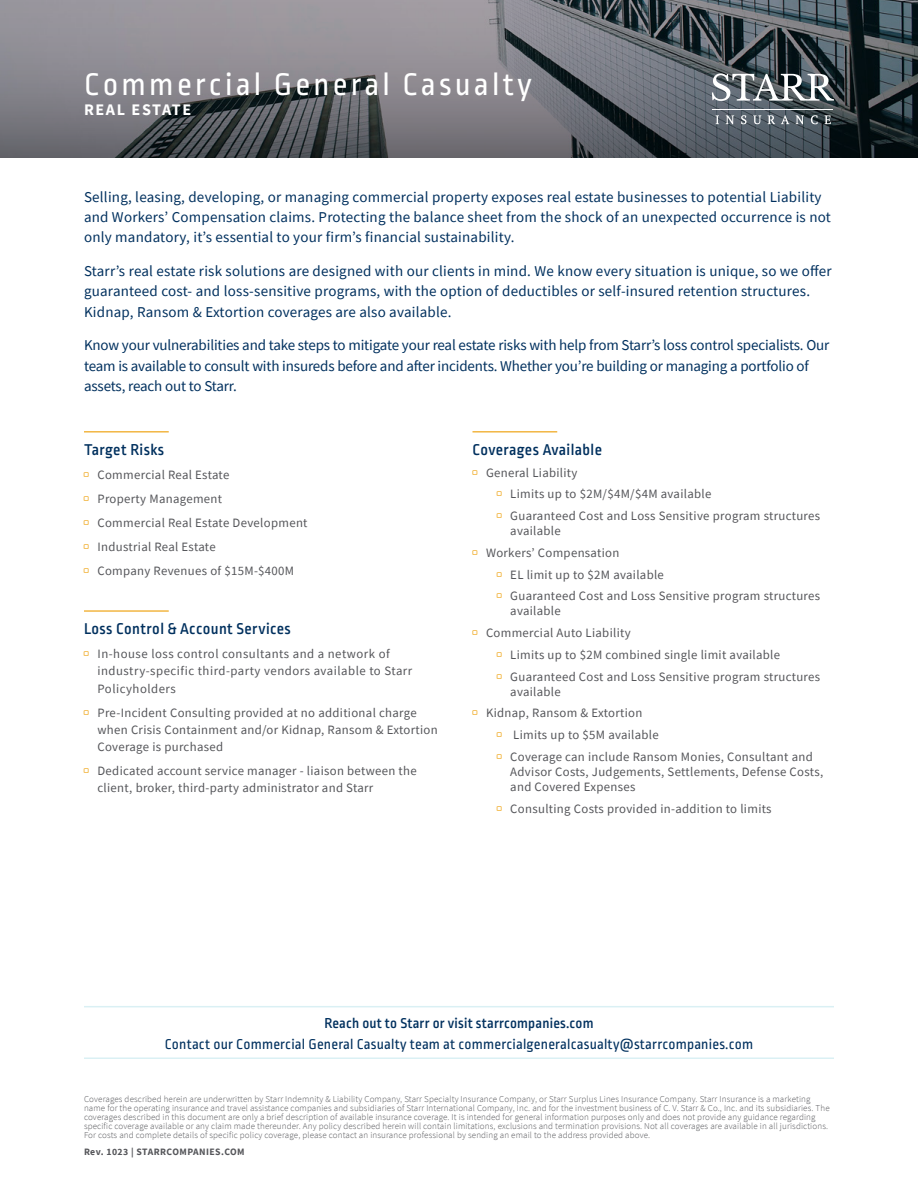
<style>
.page{position:relative;width:918px;height:1188px;background:#fff}
.page>*{position:absolute;margin:0;border:0;box-sizing:border-box;transform-origin:0 0}
.t1{font:33px "Ropa Sans Pro";letter-spacing:.1em;color:#fff}
.t2{font:500 16.5px "Ropa Sans Pro";letter-spacing:.025em;color:#00305e}
.t3{font:700 16.2px "Source Sans Pro";letter-spacing:.1em;color:#fff}
.t4{font:15px/20.2px "Source Sans Pro";letter-spacing:.015em;color:#00305e}
.t5{font:15px/20.2px "Source Sans Pro";letter-spacing:-.01em;color:#00305e}
.t6{font:15px "Ropa Sans Pro";letter-spacing:.015em;color:#00305e}
.t7{font:500 15px "Ropa Sans Pro";letter-spacing:.015em;color:#00305e}
.t8{font:12.75px/17.2px "Source Sans Pro";letter-spacing:.025em;color:#55565a}
.t9{font:700 9.75px "Source Sans Pro";letter-spacing:.045em;color:#55565a}
.t10{font:300 9px/9px "Source Sans Pro";letter-spacing:.015em;color:#55565a}
</style>
<div class="page">
<svg style="left:0;top:0;width:918px;height:158px;background:#686a71"></svg>
<hr style="left:713px;top:109px;width:120px;height:1px;background:#fff">
<svg style="left:712px;top:74px;width:122px;height:27px"></svg>
<svg style="left:716px;top:115px;width:3px;height:9px"></svg>
<svg style="left:726px;top:115px;width:8px;height:9px"></svg>
<svg style="left:741px;top:115px;width:6px;height:9px"></svg>
<svg style="left:753px;top:115px;width:8px;height:9px"></svg>
<svg style="left:768px;top:115px;width:7px;height:9px"></svg>
<svg style="left:781px;top:115px;width:8px;height:9px"></svg>
<svg style="left:796px;top:115px;width:8px;height:9px"></svg>
<svg style="left:811px;top:115px;width:7px;height:9px"></svg>
<svg style="left:825px;top:115px;width:6px;height:9px"></svg>
<hr style="left:84px;top:431px;width:85px;height:2px;background:#f2b643">
<hr style="left:84px;top:610px;width:85px;height:2px;background:#f2b643">
<hr style="left:472px;top:431px;width:85px;height:2px;background:#f2b643">
<hr style="left:84px;top:1058px;width:750px;height:1px;background:#daf0f4">
<hr style="left:84px;top:1006px;width:750px;height:1px;background:#daf0f4">
<h1 class="t1" style="left:84px;top:67px;width:449px">Commercial General Casualty</h1>
<p class="t3" style="left:84px;top:98px;width:109px">REAL ESTATE</p>
<p class="t4" style="left:84px;top:187px;width:748px">Selling, leasing, developing, or managing commercial property exposes real estate businesses to potential Liability and Workers’ Compensation claims. Protecting the balance sheet from the shock of an unexpected occurrence is not only mandatory, it’s essential to your firm’s financial sustainability.</p>
<p class="t4" style="left:84px;top:261px;width:749px">Starr’s real estate risk solutions are designed with our clients in mind. We know every situation is unique, so we offer guaranteed cost- and loss-sensitive programs, with the option of deductibles or self-insured retention structures.<br>Kidnap, Ransom &amp; Extortion coverages are also available.</p>
<p class="t5" style="left:84px;top:335px;width:747px">Know your vulnerabilities and take steps to mitigate your real estate risks with help from Starr’s loss control specialists. Our team is available to consult with insureds before and after incidents. Whether you’re building or managing a portfolio of assets, reach out to Starr.</p>
<p class="t2" style="left:84px;top:440px;width:82px">Target Risks</p>
<p class="t8" style="left:98px;top:463px;width:212px;line-height:24px">Commercial Real Estate<br>Property Management<br>Commercial Real Estate Development<br>Industrial Real Estate<br>Company Revenues of $15M-$400M</p>
<p class="t2" style="left:84px;top:620px;width:208px">Loss Control &amp; Account Services</p>
<p class="t8" style="left:98px;top:645px;width:316px">In-house loss control consultants and a network of industry-specific third-party vendors available to Starr<br>Policyholders</p>
<p class="t8" style="left:98px;top:704px;width:342px">Pre-Incident Consulting provided at no additional charge when Crisis Containment and/or Kidnap, Ransom &amp; Extortion<br>Coverage is purchased</p>
<p class="t8" style="left:98px;top:762px;width:321px">Dedicated account service manager - liaison between the client, broker, third-party administrator and Starr</p>
<p class="t2" style="left:472px;top:440px;width:131px">Coverages Available</p>
<p class="t8" style="left:510px;top:462px;width:311px;line-height:21.8px;text-indent:-24px">General Liability<br>Limits up to $2M/$4M/$4M available<br>Guaranteed Cost and Loss Sensitive program structures</p>
<p class="t8" style="left:510px;top:522px;width:52px">available</p>
<p class="t8" style="left:486px;top:544px;width:135px">Workers’ Compensation</p>
<p class="t8" style="left:510px;top:566px;width:155px">EL limit up to $2M available</p>
<p class="t8" style="left:510px;top:588px;width:311px">Guaranteed Cost and Loss Sensitive program structures</p>
<p class="t8" style="left:510px;top:603px;width:52px">available</p>
<p class="t8" style="left:486px;top:624px;width:146px">Commercial Auto Liability</p>
<p class="t8" style="left:510px;top:646px;width:271px">Limits up to $2M combined single limit available</p>
<p class="t8" style="left:510px;top:668px;width:311px">Guaranteed Cost and Loss Sensitive program structures</p>
<p class="t8" style="left:510px;top:683px;width:52px">available</p>
<p class="t8" style="left:486px;top:705px;width:158px">Kidnap, Ransom &amp; Extortion</p>
<p class="t8" style="left:513px;top:726px;width:147px">Limits up to $5M available</p>
<p class="t8" style="left:510px;top:748px;width:304px">Coverage can include Ransom Monies, Consultant and</p>
<p class="t8" style="left:510px;top:764px;width:314px;line-height:15px">Advisor Costs, Judgements, Settlements, Defense Costs, and Covered Expenses</p>
<p class="t8" style="left:510px;top:800px;width:263px">Consulting Costs provided in-addition to limits</p>
<p class="t7" style="left:324px;top:1015px;width:271px">Reach out to Starr or visit starrcompanies.com</p>
<p class="t6" style="left:165px;top:1036px;width:590px">Contact our Commercial General Casualty team at commercialgeneralcasualty@starrcompanies.com</p>
<p class="t10" style="left:84px;top:1094px;width:747px">Coverages described herein are underwritten by Starr Indemnity &amp; Liability Company, Starr Specialty Insurance Company, or Starr Surplus Lines Insurance Company. Starr Insurance is a marketing name for the operating insurance and travel assistance companies and subsidiaries of Starr International Company, Inc. and for the investment business of C. V. Starr &amp; Co., Inc. and its subsidiaries. The coverages described in this document are only a brief description of available insurance coverage. It is intended for general information purposes only and does not provide any guidance regarding specific coverage available or any claim made thereunder. Any policy described herein will contain limitations, exclusions and termination provisions. Not all coverages are available in all jurisdictions.<br>For costs and complete details of specific policy coverage, please contact an insurance professional by sending an email to the address provided above.</p>
<p class="t9" style="left:84px;top:1145px;width:162px">Rev. 1023 | STARRCOMPANIES.COM</p>
</div>
